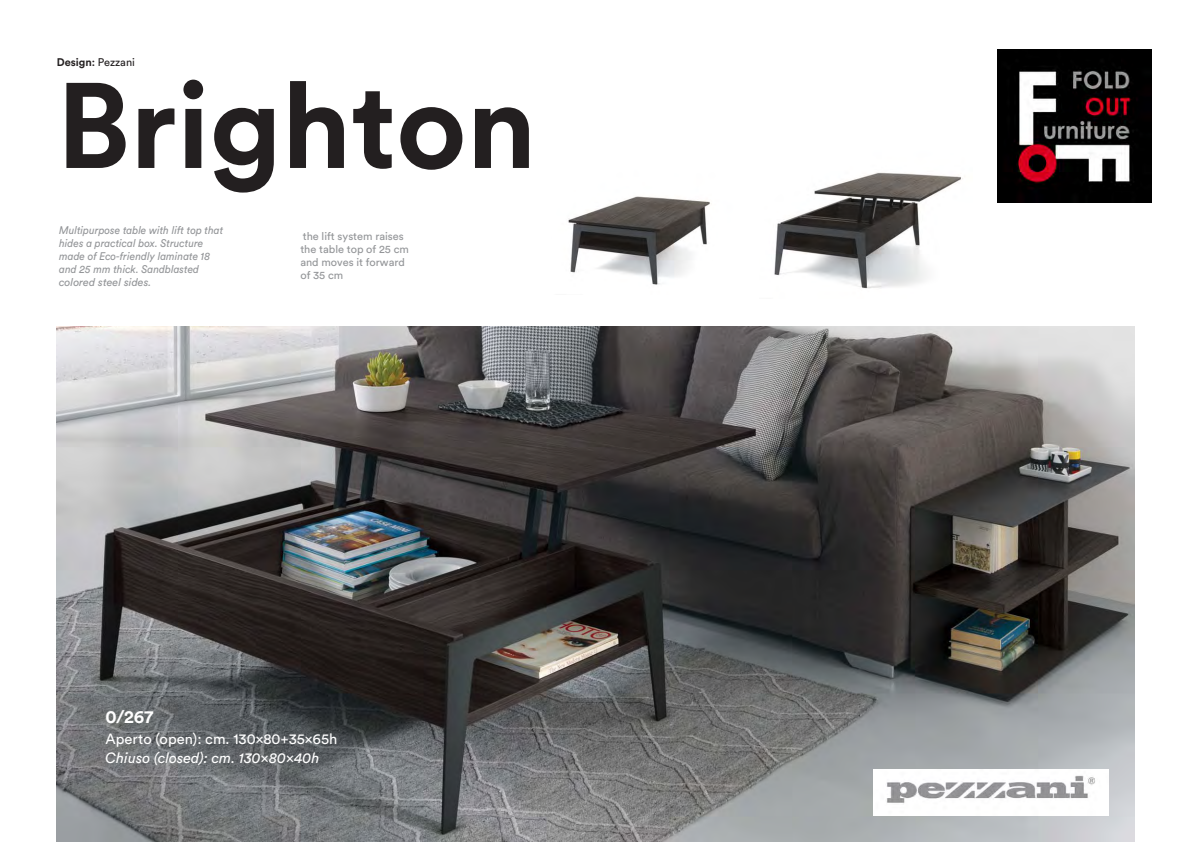
<style>
.page{position:relative;width:1191px;height:842px;background:#fff}
.page>*{position:absolute;margin:0;border:0;box-sizing:border-box;transform-origin:0 0}
.t1{font:700 120px "Circular Std";color:#231f20}
.t2{font:700 17.9px "Circular Std";color:#fff}
.t3{font:14.7px "Circular Std";color:#fff}
.t4{font:italic 14.7px "Circular Std";color:#fff}
.t5{font:italic 11px/13.2px "Circular Std";color:#939598;scale:.95 1}
.t6{font:11px/13.2px "Circular Std";color:#939598}
.t7{font:11px "Circular Std";color:#231f20}
.s1{font-weight:700}
.s2{font-weight:500}
</style>
<div class="page">
<img style="left:57px;top:326px;width:1077px;height:516px">
<img style="left:568px;top:196px;width:142px;height:89px">
<img style="left:774px;top:172px;width:189px;height:117px">
<img style="left:997px;top:49px;width:154px;height:154px">
<img style="left:873px;top:770px;width:235px;height:46px">
<p class="t7" style="left:57px;top:58px;width:80px"><span class="s1">Design</span><span class="s2">:</span> Pezzani</p>
<h1 class="t1" style="left:57px;top:83px;width:481px">Brighton</h1>
<p class="t5" style="left:59px;top:224px;width:174px">Multipurpose table with lift top that hides a practical box. Structure made of Eco-friendly laminate 18 and 25 mm thick. Sandblasted colored steel sides.</p>
<p class="t6" style="left:300px;top:231px;width:110px">the lift system raises the table top of 25 cm and moves it forward of 35 cm</p>
<h2 class="t2" style="left:106px;top:711px;width:49px">0/267</h2>
<h3 class="t3" style="left:106px;top:734px;width:233px">Aperto (open): cm. 130×80+35×65h</h3>
<h3 class="t4" style="left:106px;top:753px;width:215px">Chiuso (closed): cm. 130×80×40h</h3>
</div>
